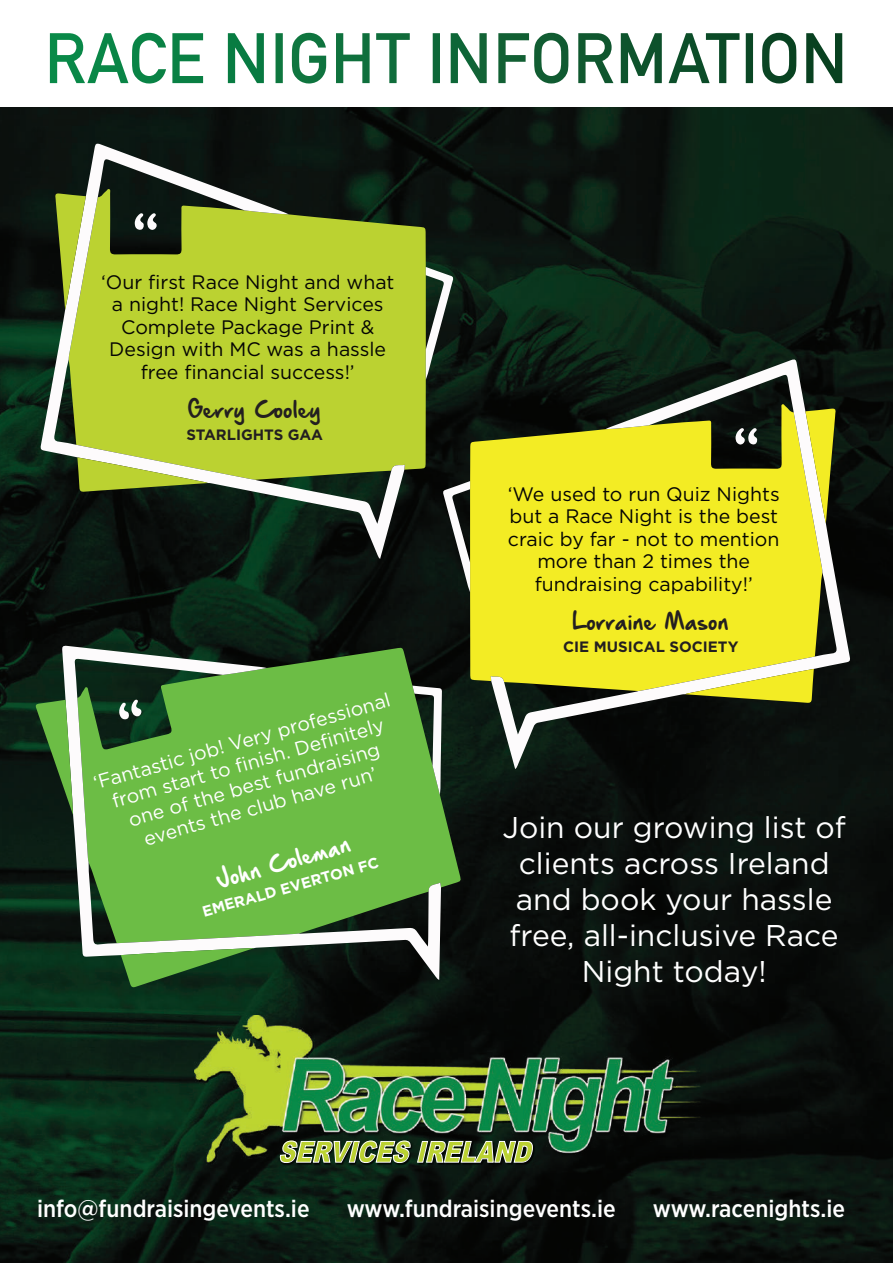
<style>
.page{position:relative;width:893px;height:1263px;background:#fff}
.page>*{position:absolute;margin:0;border:0;box-sizing:border-box;transform-origin:0 0}
.t1{font:30px/36px "Gotham";color:#fff;text-align:center}
.t2{font:italic 900 28.95px "Arial";color:#bbd231;scale:.8 1}
.t3{font:500 24px "Gotham Narrow";color:#fff}
.t4{font:19.5px/22.5px "Gotham";color:#050504;text-align:center}
.t5{font:19.5px/22.5px "Gotham";color:#fff;text-align:center}
.t6{font:19.5px "Hand Of Sean Demo";color:#231f20}
.t7{font:19.5px "Hand Of Sean Demo";color:#fff}
.t8{font:700 15px "Gotham";color:#231f20}
.t9{font:700 15px "Gotham";color:#fff}
</style>
<div class="page">
<img style="left:0;top:107px;width:893px;height:1156px">
<svg style="left:132px;top:33px;width:664px;height:51px"></svg>
<img style="left:194px;top:1015px;width:507px;height:150px">
<img style="left:194px;top:1017px;width:502px;height:148px">
<img style="left:276px;top:1137px;width:263px;height:37px">
<svg style="left:278px;top:1141px;width:257px;height:22px;background:#404843"></svg>
<svg style="left:405px;top:189px;width:21px;height:291px;background:#9baf2a"></svg>
<svg style="left:40px;top:143px;width:365px;height:416px;background:#7a8c30"></svg>
<svg style="left:77px;top:457px;width:131px;height:35px"></svg>
<svg style="left:55px;top:193px;width:31px;height:117px"></svg>
<svg style="left:426px;top:267px;width:28px;height:113px"></svg>
<svg style="left:135px;top:213px;width:22px;height:18px"></svg>
<svg style="left:441px;top:647px;width:20px;height:296px;background:#182e17"></svg>
<svg style="left:62px;top:645px;width:379px;height:335px;background:#639f49"></svg>
<svg style="left:121px;top:948px;width:133px;height:40px;background:#467a3d"></svg>
<svg style="left:35px;top:700px;width:38px;height:115px;background:#48713c"></svg>
<svg style="left:412px;top:686px;width:30px;height:109px"></svg>
<svg style="left:119px;top:699px;width:23px;height:20px"></svg>
<svg style="left:470px;top:404px;width:21px;height:287px;background:#cac620"></svg>
<svg style="left:491px;top:358px;width:359px;height:411px;background:#999828"></svg>
<svg style="left:685px;top:669px;width:129px;height:34px"></svg>
<svg style="left:805px;top:408px;width:31px;height:115px"></svg>
<svg style="left:442px;top:481px;width:28px;height:111px"></svg>
<svg style="left:735px;top:428px;width:23px;height:17px"></svg>
<p class="t4" style="left:101px;top:270px;width:295px">‘Our first Race Night and what a night! Race Night Services<br>Complete Package Print &amp;<br>Design with MC was a hassle free financial success!’</p>
<p class="t6" style="left:188px;top:400px;width:134px">Gerry Cooley</p>
<p class="t8" style="left:186px;top:425px;width:138px">STARLIGHTS GAA</p>
<p class="t5" style="left:91px;top:772px;width:309px;rotate:-16deg">‘Fantastic job! Very professional from start to fi nish. Defi nitely one of the best fundraising events the club have run’</p>
<p class="t7" style="left:215px;top:872px;width:139px;rotate:-16deg">John Coleman</p>
<p class="t9" style="left:200px;top:902px;width:184px;rotate:-16deg">EMERALD EVERTON FC</p>
<p class="t4" style="left:508px;top:482px;width:273px">‘We used to run Quiz Nights but a Race Night is the best craic by far - not to mention more than 2 times the fundraising capability!’</p>
<p class="t6" style="left:572px;top:612px;width:158px">Lorraine Mason</p>
<p class="t8" style="left:563px;top:637px;width:177px">CIE MUSICAL SOCIETY</p>
<h1 class="t1" style="left:502px;top:808px;width:345px">Join our growing list of clients across Ireland and book your hassle free, all-inclusive Race<br>Night today!</h1>
<h2 class="t2" style="left:278px;top:1131px;width:328px">SERVICESIRELAND</h2>
<p class="t3" style="left:37px;top:1193px;width:274px">info@fundraisingevents.ie</p>
<p class="t3" style="left:347px;top:1193px;width:270px">www.fundraisingevents.ie</p>
<p class="t3" style="left:653px;top:1193px;width:194px">www.racenights.ie</p>
</div>
